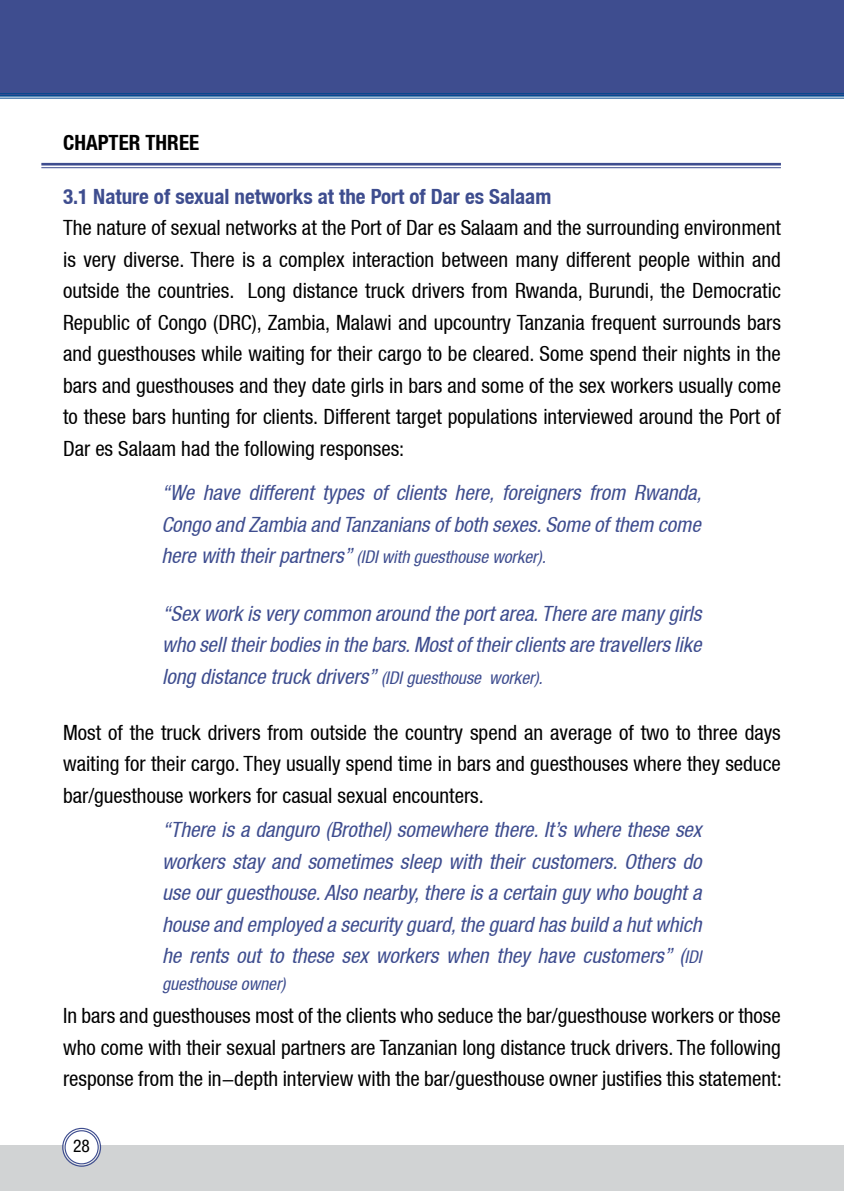
<style>
.page{position:relative;width:844px;height:1191px;background:#fff}
.page>*{position:absolute;margin:0;border:0;box-sizing:border-box;transform-origin:0 0}
.t1{font:condensed 21px/31.5px "Helvetica Neue LT";color:#000;text-align:justify}
.t2{font:italic condensed 21px/31.5px "Helvetica Neue LT";color:#3e4d8f;text-align:justify}
.t3{font:700 condensed 21px "Helvetica Neue LT";color:#3e4d8f}
.t4{font:700 condensed 21px "Helvetica Neue LT";color:#000}
.t5{font:italic condensed 17.5px "Helvetica Neue LT";color:#3e4d8f}
.t6{font:condensed 17.5px "Helvetica Neue LT Std";color:#000}
.s1{font-size:21px}
.s2{font-size:17.5px}
</style>
<div class="page">
<div style="left:0;top:1145px;width:843px;height:46px;background:#d1d3d4"></div>
<div style="left:64px;top:1129px;width:35px;height:36px;background:#fff;border-radius:50%"></div>
<div style="left:62px;top:1127px;width:39px;height:39px;border:1px solid #3e4d8f;border-radius:50%"></div>
<div style="left:64px;top:1130px;width:35px;height:34px;border:1px solid #3e4d8f;border-radius:50%"></div>
<svg style="left:0;top:97px;width:843px;height:2px;background:#7fa3c6"></svg>
<svg style="left:0;top:94px;width:843px;height:3px;background:#325f9c"></svg>
<div style="left:0;top:0;width:843px;height:94px;background:#3e4d8f"></div>
<hr style="left:41px;top:163px;width:739px;height:2px;background:#3e4d8f">
<hr style="left:41px;top:167px;width:739px;height:1px;background:#3e4d8f">
<p class="t4" style="left:63px;top:130px;width:138px">CHAPTER THREE</p>
<p class="t3" style="left:63px;top:184px;width:489px">3.1 Nature of sexual networks at the Port of Dar es Salaam</p>
<p class="t1" style="left:63px;top:212px;width:719px">The nature of sexual networks at the Port of Dar es Salaam and the surrounding environment is very diverse. There is a complex interaction between many different people within and outside the countries. Long distance truck drivers from Rwanda, Burundi, the Democratic Republic of Congo (DRC), Zambia, Malawi and upcountry Tanzania frequent surrounds bars and guesthouses while waiting for their cargo to be cleared. Some spend their nights in the bars and guesthouses and they date girls in bars and some of the sex workers usually come to these bars hunting for clients. Different target populations interviewed around the Port of Dar es Salaam had the following responses:</p>
<p class="t2" style="left:161px;top:477px;width:541px">“We have different types of clients here, foreigners from Rwanda,<br>Congo and Zambia and Tanzanians of both sexes. Some of them come</p>
<p class="t5" style="left:161px;top:547px;width:386px"><span class="s1">here with their partners”</span> (IDI with guesthouse worker).</p>
<p class="t2" style="left:162px;top:597px;width:541px">“Sex work is very common around the port area. There are many girls who sell their bodies in the bars. Most of their clients are travellers like long distance truck drivers” <span class="s2">(IDI guesthouse worker).</span></p>
<p class="t1" style="left:63px;top:716px;width:719px">Most of the truck drivers from outside the country spend an average of two to three days waiting for their cargo. They usually spend time in bars and guesthouses where they seduce bar/guesthouse workers for casual sexual encounters.</p>
<p class="t2" style="left:162px;top:814px;width:541px">“There is a danguro (Brothel) somewhere there. It’s where these sex workers stay and sometimes sleep with their customers. Others do use our guesthouse. Also nearby, there is a certain guy who bought a house and employed a security guard, the guard has build a hut which he rents out to these sex workers when they have customers” (<span class="s2">IDI</span></p>
<p class="t5" style="left:162px;top:973px;width:125px">guesthouse owner)</p>
<p class="t1" style="left:63px;top:999px;width:720px">In bars and guesthouses most of the clients who seduce the bar/guesthouse workers or those who come with their sexual partners are Tanzanian long distance truck drivers. The following response from the in-depth interview with the bar/guesthouse owner justifies this statement:</p>
<p class="t6" style="left:73px;top:1135px;width:18px">28</p>
</div>
